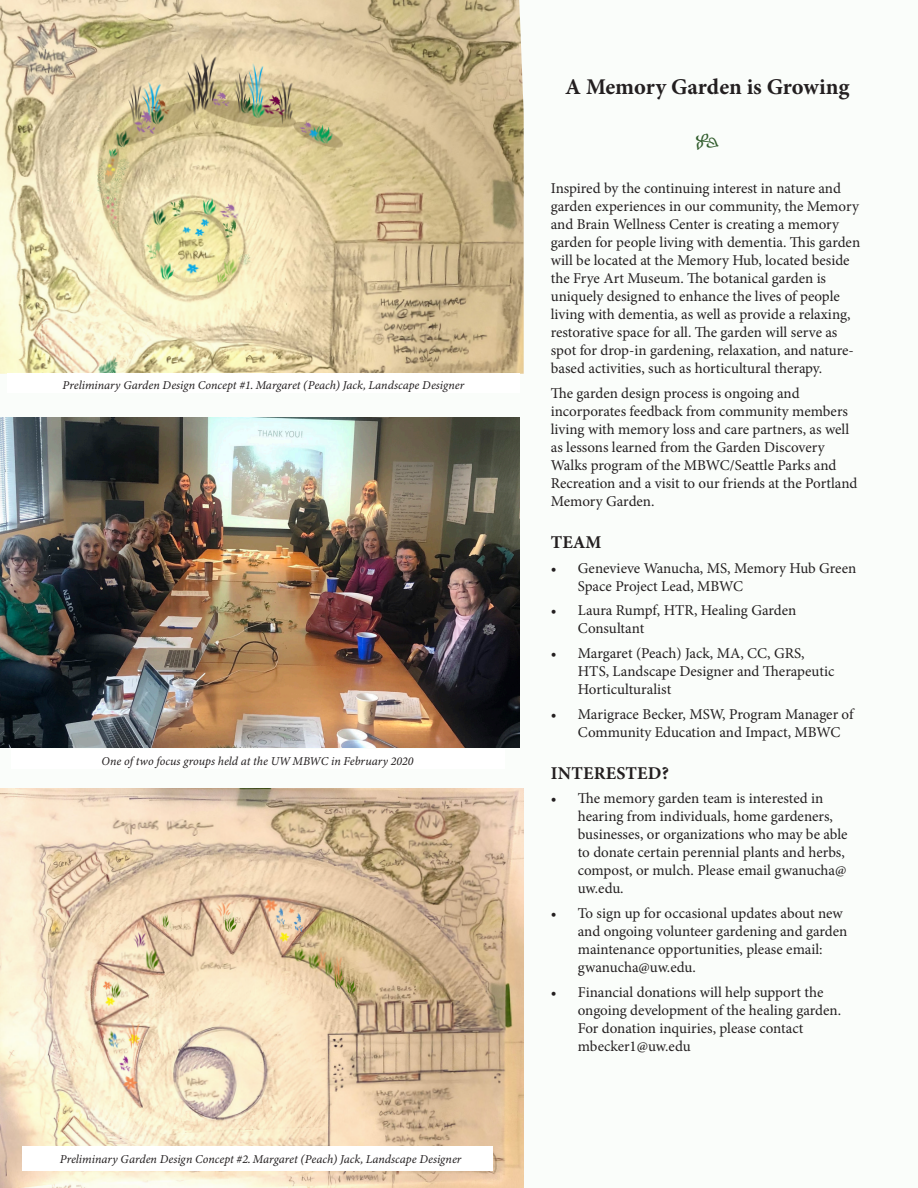
<style>
.page{position:relative;width:918px;height:1188px;background:#fafdfa}
.page>*{position:absolute;margin:0;border:0;box-sizing:border-box;transform-origin:0 0}
.Paragraph_Style_4{font:700 22.5px "Minion Pro";letter-spacing:-.005em;color:#231f20}
.Paragraph_Style_4-2{font:700 22.5px "Minion Pro";color:#305c2c}
.Paragraph_Style_4-3{font:700 18px "Minion Pro";letter-spacing:.01em;color:#231f20}
.Paragraph_Style_4-4{font:15px/18px "Minion Pro";color:#231f20}
.Paragraph_Style_4-5{font:italic 12px "Minion Variable Concept";color:#231f20}
</style>
<div class="page">
<img style="left:0;top:418px;width:520px;height:329px">
<img style="left:0;top:0;width:524px;height:374px">
<img style="left:0;top:789px;width:524px;height:399px">
<div style="left:22px;top:1146px;width:471px;height:25px;background:#fff"></div>
<div style="left:7px;top:374px;width:513px;height:19px;background:#fff"></div>
<div style="left:11px;top:749px;width:493px;height:19px;background:#fff"></div>
<p class="Paragraph_Style_4-5" style="left:62px;top:377px;width:403px">Preliminary Garden Design Concept #1. Margaret (Peach) Jack, Landscape Designer</p>
<p class="Paragraph_Style_4-5" style="left:101px;top:752px;width:314px">One of two focus groups held at the UW MBWC in February 2020</p>
<p class="Paragraph_Style_4-5" style="left:60px;top:1150px;width:403px">Preliminary Garden Design Concept #2. Margaret (Peach) Jack, Landscape Designer</p>
<p class="Paragraph_Style_4" style="left:565px;top:71px;width:286px">A Memory Garden is Growing</p>
<p class="Paragraph_Style_4-2" style="left:695px;top:125px;width:27px">•</p>
<p class="Paragraph_Style_4-4" style="left:551px;top:179px;width:311px">Inspired by the continuing interest in nature and garden experiences in our community, the Memory and Brain Wellness Center is creating a memory garden for people living with dementia. This garden will be located at the Memory Hub, located beside the Frye Art Museum. The botanical garden is uniquely designed to enhance the lives of people living with dementia, as well as provide a relaxing, restorative space for all. The garden will serve as spot for drop-in gardening, relaxation, and nature&shy;based activities, such as horticultural therapy.</p>
<p class="Paragraph_Style_4-4" style="left:551px;top:384px;width:308px">The garden design process is ongoing and incorporates feedback from community members living with memory loss and care partners, as well as lessons learned from the Garden Discovery Walks program of the MBWC/Seattle Parks and Recreation and a visit to our friends at the Portland Memory Garden.</p>
<p class="Paragraph_Style_4-3" style="left:551px;top:529px;width:52px">TEAM</p>
<p class="Paragraph_Style_4-4" style="left:578px;top:559px;width:280px;text-indent:-27px">• Genevieve Wanucha, MS, Memory Hub Green<br>Space Project Lead, MBWC</p>
<p class="Paragraph_Style_4-4" style="left:578px;top:602px;width:220px;text-indent:-27px">• Laura Rumpf, HTR, Healing Garden<br>Consultant</p>
<p class="Paragraph_Style_4-4" style="left:578px;top:644px;width:258px;text-indent:-27px">• Margaret (Peach) Jack, MA, CC, GRS,<br>HTS, Landscape Designer and Therapeutic<br>Horticulturalist</p>
<p class="Paragraph_Style_4-4" style="left:578px;top:705px;width:277px;text-indent:-27px">• Marigrace Becker, MSW, Program Manager of<br>Community Education and Impact, MBWC</p>
<p class="Paragraph_Style_4-3" style="left:551px;top:760px;width:120px">INTERESTED?</p>
<p class="Paragraph_Style_4-4" style="left:578px;top:790px;width:271px;text-indent:-27px">• The memory garden team is interested in hearing from individuals, home gardeners, businesses, or organizations who may be able to donate certain perennial plants and herbs, compost, or mulch. Please email gwanucha@ uw.edu.</p>
<p class="Paragraph_Style_4-4" style="left:578px;top:904px;width:271px;text-indent:-27px">• To sign up for occasional updates about new and ongoing volunteer gardening and garden maintenance opportunities, please email: gwanucha@uw.edu.</p>
<p class="Paragraph_Style_4-4" style="left:578px;top:983px;width:265px;text-indent:-27px">• Financial donations will help support the ongoing development of the healing garden.<br>For donation inquiries, please contact mbecker1@uw.edu</p>
</div>
